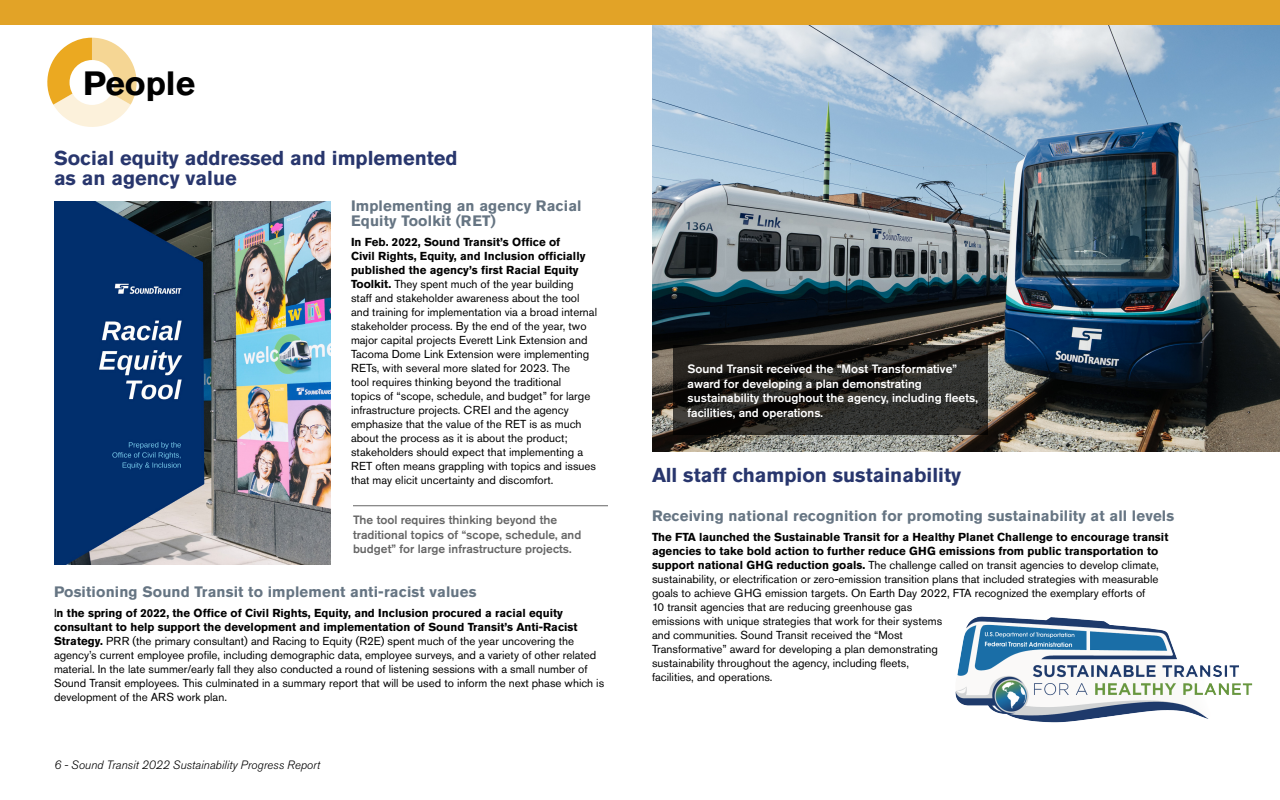
<style>
.page{position:relative;width:1280px;height:800px;background:#fff}
.page>*{position:absolute;margin:0;border:0;box-sizing:border-box;transform-origin:0 0}
.t1{font:700 33.4px "Akzidenz Grotesk Std";color:#000}
.LongTerm_Headline_AkzGro_Bold_20_22_6px_{font:700 20px/20px "Akzidenz Grotesk Std";color:#28366d}
.LongTerm_Headline_AkzGro_Bold_20_22_6px_-2{font:700 15px/15px "Akzidenz Grotesk Std";letter-spacing:.01em;color:#667583}
.Sidebar_text_reverse{font:500 12px/14.5px "Akzidenz Grotesk Std";color:#fff}
.Sidebar_text_black{font:500 12px/14.5px "Akzidenz Grotesk Std";color:#666}
.Page_numbers{font:italic 300 12px "Akzidenz Grotesk Std";color:#000}
.t2{font:11.5px/14px "Akzidenz Grotesk Std";color:#000}
.s1{font-weight:700}
</style>
<div class="page">
<svg style="left:47px;top:38px;width:90px;height:89px"></svg>
<div style="left:70px;top:60px;width:44px;height:45px;background:#fff;border-radius:50%"></div>
<div style="left:0;top:0;width:1280px;height:25px;background:#e2a327"></div>
<img style="left:652px;top:25px;width:628px;height:427px">
<img style="left:54px;top:201px;width:277px;height:364px">
<hr style="left:353px;top:506px;width:255px;height:1px;background:#666">
<svg style="left:674px;top:345px;width:314px;height:90px;background:#23221f"></svg>
<img style="left:955px;top:616px;width:298px;height:107px">
<p class="t1" style="left:83px;top:64px;width:114px">People</p>
<p class="LongTerm_Headline_AkzGro_Bold_20_22_6px_" style="left:54px;top:148px;width:405px">Social equity addressed and implemented as an agency value</p>
<p class="LongTerm_Headline_AkzGro_Bold_20_22_6px_-2" style="left:351px;top:199px;width:232px">Implementing an agency Racial<br>Equity Toolkit (RET)</p>
<p class="t2" style="left:351px;top:235px;width:248px"><span class="s1">In Feb. 2022, Sound Transit’s Office of<br>Civil Rights, Equity, and Inclusion officially published the agency’s first Racial Equity Toolkit.</span> They spent much of the year building staff and stakeholder awareness about the tool and training for implementation via a broad internal stakeholder process. By the end of the year, two major capital projects Everett Link Extension and Tacoma Dome Link Extension were implementing RETs, with several more slated for 2023. The<br>tool requires thinking beyond the traditional<br>topics of “scope, schedule, and budget” for large infrastructure projects. CREI and the agency emphasize that the value of the RET is as much about the process as it is about the product; stakeholders should expect that implementing a RET often means grappling with topics and issues that may elicit uncertainty and discomfort.</p>
<p class="Sidebar_text_black" style="left:353px;top:512px;width:230px">The tool requires thinking beyond the traditional topics of “scope, schedule, and budget” for large infrastructure projects.</p>
<p class="LongTerm_Headline_AkzGro_Bold_20_22_6px_-2" style="left:54px;top:584px;width:424px">Positioning Sound Transit to implement anti-racist values</p>
<p class="t2" style="left:54px;top:606px;width:552px">I<span class="s1">n the spring of 2022, the Office of Civil Rights, Equity, and Inclusion procured a racial equity consultant to help support the development and implementation of Sound Transit’s Anti-Racist Strategy.</span> PRR (the primary consultant) and Racing to Equity (R2E) spent much of the year uncovering the agency’s current employee profile, including demographic data, employee surveys, and a variety of other related material. In the late summer/early fall they also conducted a round of listening sessions with a small number of Sound Transit employees. This culminated in a summary report that will be used to inform the next phase which is development of the ARS work plan.</p>
<p class="Page_numbers" style="left:54px;top:758px;width:267px">6 - Sound Transit 2022 Sustainability Progress Report</p>
<p class="Sidebar_text_reverse" style="left:688px;top:361px;width:292px">Sound Transit received the “Most Transformative” award for developing a plan demonstrating sustainability throughout the agency, including fleets, facilities, and operations.</p>
<p class="LongTerm_Headline_AkzGro_Bold_20_22_6px_" style="left:652px;top:465px;width:311px">All staff champion sustainability</p>
<p class="LongTerm_Headline_AkzGro_Bold_20_22_6px_-2" style="left:652px;top:508px;width:524px">Receiving national recognition for promoting sustainability at all levels</p>
<p class="t2" style="left:652px;top:530px;width:518px"><span class="s1">The FTA launched the Sustainable Transit for a Healthy Planet Challenge to encourage transit agencies to take bold action to further reduce GHG emissions from public transportation to support national GHG reduction goals.</span> The challenge called on transit agencies to develop climate, sustainability, or electrification or zero-emission transition plans that included strategies with measurable goals to achieve GHG emission targets. On Earth Day 2022, FTA recognized the exemplary efforts of<br>10 transit agencies that are reducing greenhouse gas<br>emissions with unique strategies that work for their systems<br>and communities. Sound Transit received the “Most<br>Transformative” award for developing a plan demonstrating<br>sustainability throughout the agency, including fleets,<br>facilities, and operations.</p>
</div>
